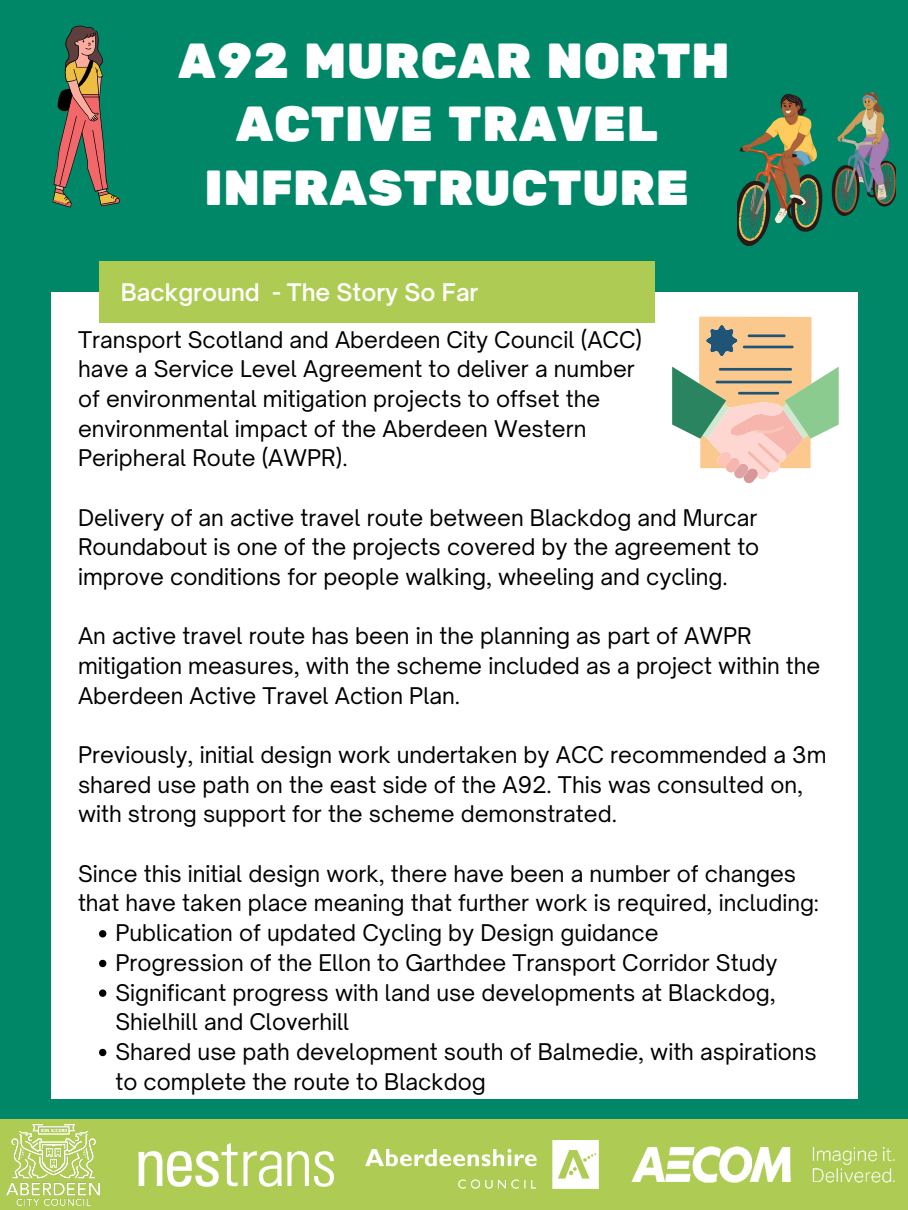
<style>
.page{position:relative;width:908px;height:1210px;background:#fff}
.page>*{position:absolute;margin:0;border:0;box-sizing:border-box;transform-origin:0 0}
.t1{font:49px "Rubik One";color:#fff}
.t2{font:600 23.2px "Open Sauce One";color:#fff}
.t3{font:22.01px/29.7px "Open Sauce One";color:#000}
</style>
<div class="page">
<div style="left:0;top:0;width:907px;height:1210px;background:#008768"></div>
<svg style="left:53px;top:25px;width:67px;height:182px"></svg>
<img style="left:737px;top:92px;width:158px;height:154px">
<div style="left:50px;top:292px;width:807px;height:806px;background:#fff"></div>
<svg style="left:672px;top:317px;width:166px;height:166px"></svg>
<hr style="left:747px;top:334px;width:38px;height:3px;background:#1f5477">
<hr style="left:742px;top:346px;width:51px;height:2px;background:#1f5477">
<hr style="left:718px;top:368px;width:73px;height:3px;background:#1f5477">
<hr style="left:715px;top:381px;width:76px;height:2px;background:#1f5477">
<hr style="left:737px;top:392px;width:42px;height:2px;background:#1f5477">
<div style="left:99px;top:262px;width:555px;height:61px;background:#aecc53"></div>
<svg style="left:99px;top:930px;width:7px;height:7px"></svg>
<svg style="left:99px;top:959px;width:7px;height:8px"></svg>
<svg style="left:99px;top:989px;width:7px;height:7px"></svg>
<svg style="left:99px;top:1048px;width:7px;height:8px"></svg>
<div style="left:0;top:1119px;width:907px;height:91px;background:#aecc53"></div>
<img style="left:6px;top:1124px;width:93px;height:81px">
<img style="left:139px;top:1143px;width:194px;height:43px">
<img style="left:631px;top:1146px;width:264px;height:37px">
<img style="left:365px;top:1140px;width:233px;height:48px">
<p class="t1" style="left:178px;top:32px;width:553px">A92 MURCAR NORTH</p>
<p class="t1" style="left:235px;top:96px;width:424px">ACTIVE TRAVEL</p>
<p class="t1" style="left:204px;top:159px;width:487px">INFRASTRUCTURE</p>
<p class="t2" style="left:121px;top:278px;width:359px">Background - The Story So Far</p>
<p class="t3" style="left:78px;top:324px;width:565px">Transport Scotland and Aberdeen City Council (ACC)</p>
<p class="t3" style="left:78px;top:354px;width:558px">have a Service Level Agreement to deliver a number</p>
<p class="t3" style="left:78px;top:384px;width:523px">of environmental mitigation projects to offset the</p>
<p class="t3" style="left:78px;top:413px;width:509px">environmental impact of the Aberdeen Western</p>
<p class="t3" style="left:78px;top:443px;width:271px">Peripheral Route (AWPR).</p>
<p class="t3" style="left:78px;top:502px;width:682px;text-align:justify">Delivery of an active travel route between Blackdog and Murcar Roundabout is one of the projects covered by the agreement to improve conditions for people walking, wheeling and cycling.</p>
<p class="t3" style="left:78px;top:621px;width:743px">An active travel route has been in the planning as part of AWPR mitigation measures, with the scheme included as a project within the<br>Aberdeen Active Travel Action Plan.</p>
<p class="t3" style="left:78px;top:740px;width:749px">Previously, initial design work undertaken by ACC recommended a 3m shared use path on the east side of the A92. This was consulted on, with strong support for the scheme demonstrated.</p>
<p class="t3" style="left:78px;top:858px;width:741px">Since this initial design work, there have been a number of changes that have taken place meaning that further work is required, including:</p>
<p class="t3" style="left:115px;top:918px;width:544px">Publication of updated Cycling by Design guidance</p>
<p class="t3" style="left:115px;top:947px;width:663px">Progression of the Ellon to Garthdee Transport Corridor Study</p>
<p class="t3" style="left:115px;top:977px;width:661px">Significant progress with land use developments at Blackdog,<br>Shielhill and Cloverhill</p>
<p class="t3" style="left:115px;top:1036px;width:702px">Shared use path development south of Balmedie, with aspirations to complete the route to Blackdog</p>
</div>
